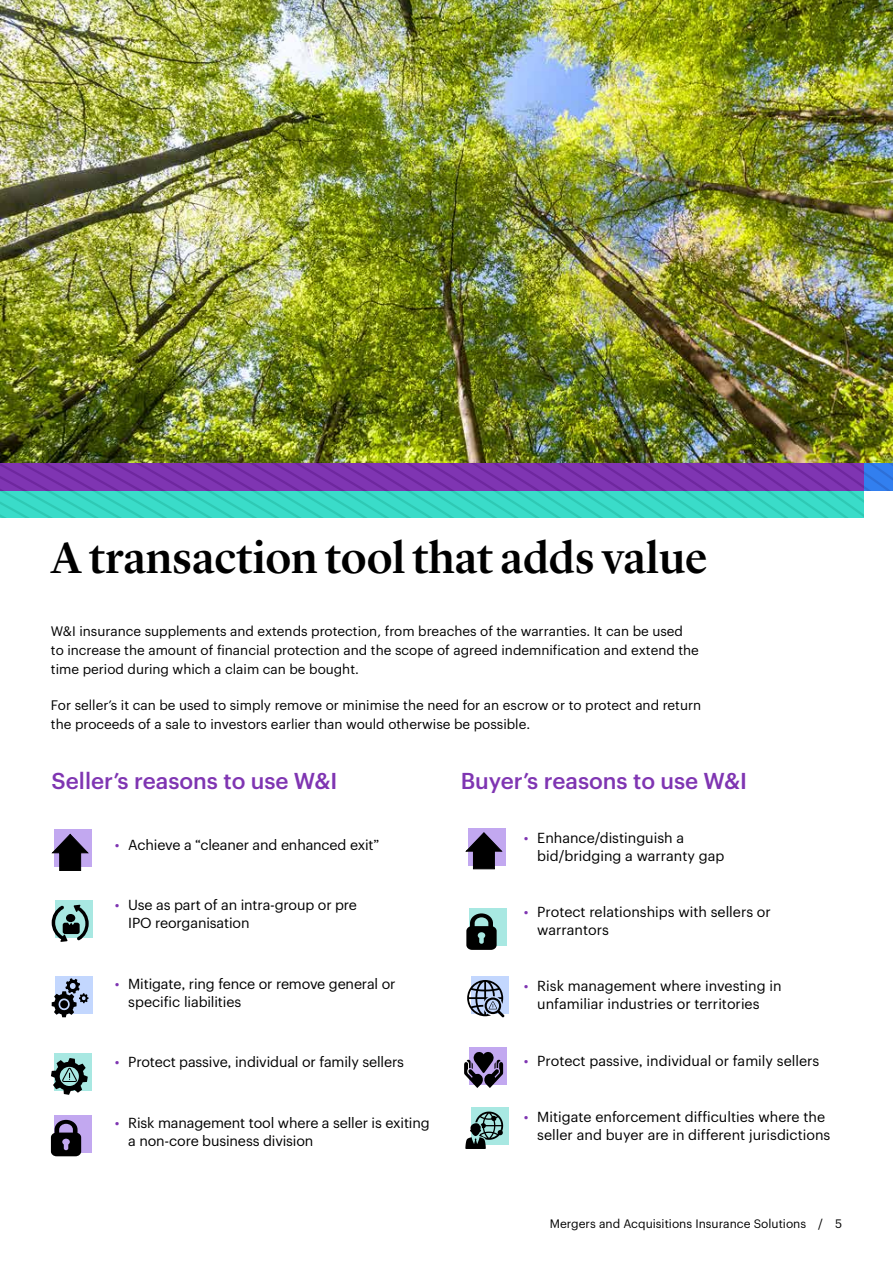
<style>
.page{position:relative;width:893px;height:1263px;background:#fff}
.page>*{position:absolute;margin:0;border:0;box-sizing:border-box;transform-origin:0 0}
.t1{font:500 45px "Lyon Display";color:#000}
.t2{font:500 22.5px "Graphik";color:#7f35b2}
.t3{font:14.25px/18px "Graphik";color:#000}
.t4{font:13.5px/18.8px "Graphik";color:#000}
.t5{font:12px "Graphik";color:#000}
.s1{color:#7f35b2}
</style>
<div class="page">
<div style="left:55px;top:1054px;width:37px;height:37px;background:#a8e8e2"></div>
<svg style="left:51px;top:1058px;width:37px;height:37px"></svg>
<div style="left:54px;top:1115px;width:37px;height:37px;background:#c2a8f0"></div>
<svg style="left:51px;top:1120px;width:30px;height:36px"></svg>
<div style="left:56px;top:976px;width:37px;height:37px;background:#c3d7fe"></div>
<svg style="left:52px;top:978px;width:36px;height:39px"></svg>
<div style="left:56px;top:901px;width:37px;height:37px;background:#a8e8e2"></div>
<svg style="left:52px;top:905px;width:37px;height:37px"></svg>
<div style="left:55px;top:830px;width:37px;height:37px;background:#c2a8f0"></div>
<svg style="left:51px;top:833px;width:38px;height:38px"></svg>
<div style="left:469px;top:1047px;width:38px;height:37px;background:#c2a8f0"></div>
<svg style="left:464px;top:1052px;width:39px;height:36px"></svg>
<div style="left:471px;top:1108px;width:37px;height:37px;background:#a8e8e2"></div>
<svg style="left:465px;top:1111px;width:38px;height:38px"></svg>
<div style="left:471px;top:976px;width:37px;height:37px;background:#c3d7fe"></div>
<svg style="left:467px;top:980px;width:37px;height:37px"></svg>
<div style="left:469px;top:909px;width:38px;height:37px;background:#a8e8e2"></div>
<svg style="left:466px;top:913px;width:31px;height:37px"></svg>
<div style="left:469px;top:828px;width:37px;height:37px;background:#c2a8f0"></div>
<svg style="left:465px;top:831px;width:38px;height:39px"></svg>
<img style="left:0;top:0;width:893px;height:464px">
<svg style="left:0;top:464px;width:893px;height:54px"></svg>
<h1 class="t1" style="left:51px;top:524px;width:658px">A transaction tool that adds value</h1>
<p class="t4" style="left:51px;top:621px;width:650px">W&amp;I insurance supplements and extends protection, from breaches of the warranties. It can be used to increase the amount of financial protection and the scope of agreed indemnification and extend the time period during which a claim can be bought.</p>
<p class="t4" style="left:51px;top:695px;width:652px">For seller’s it can be used to simply remove or minimise the need for an escrow or to protect and return the proceeds of a sale to investors earlier than would otherwise be possible.</p>
<h2 class="t2" style="left:52px;top:764px;width:287px">Seller’s reasons to use W&amp;I</h2>
<p class="t3" style="left:115px;top:834px;width:266px"><span class="s1">•</span> Achieve a “cleaner and enhanced exit”</p>
<p class="t3" style="left:128px;top:895px;width:230px;text-indent:-13px"><span class="s1">•</span> Use as part of an intra-group or pre<br>IPO reorganisation</p>
<p class="t3" style="left:128px;top:973px;width:269px;text-indent:-13px"><span class="s1">•</span> Mitigate, ring fence or remove general or specific liabilities</p>
<p class="t3" style="left:115px;top:1052px;width:291px"><span class="s1">•</span> Protect passive, individual or family sellers</p>
<p class="t3" style="left:128px;top:1112px;width:303px;text-indent:-13px"><span class="s1">•</span> Risk management tool where a seller is exiting a non-core business division</p>
<h2 class="t2" style="left:461px;top:764px;width:288px">Buyer’s reasons to use W&amp;I</h2>
<p class="t3" style="left:537px;top:827px;width:189px;text-indent:-13px"><span class="s1">•</span> Enhance/distinguish a bid/bridging a warranty gap</p>
<p class="t3" style="left:537px;top:902px;width:235px;text-indent:-13px"><span class="s1">•</span> Protect relationships with sellers or warrantors</p>
<p class="t3" style="left:524px;top:976px;width:259px;text-align:center"><span class="s1">•</span> Risk management where investing in unfamiliar industries or territories</p>
<p class="t3" style="left:524px;top:1050px;width:297px"><span class="s1">•</span> Protect passive, individual or family sellers</p>
<p class="t3" style="left:537px;top:1106px;width:295px;text-indent:-13px"><span class="s1">•</span> Mitigate enforcement difficulties where the seller and buyer are in different jurisdictions</p>
<p class="t5" style="left:550px;top:1215px;width:294px">Mergers and Acquisitions Insurance Solutions / 5</p>
</div>
